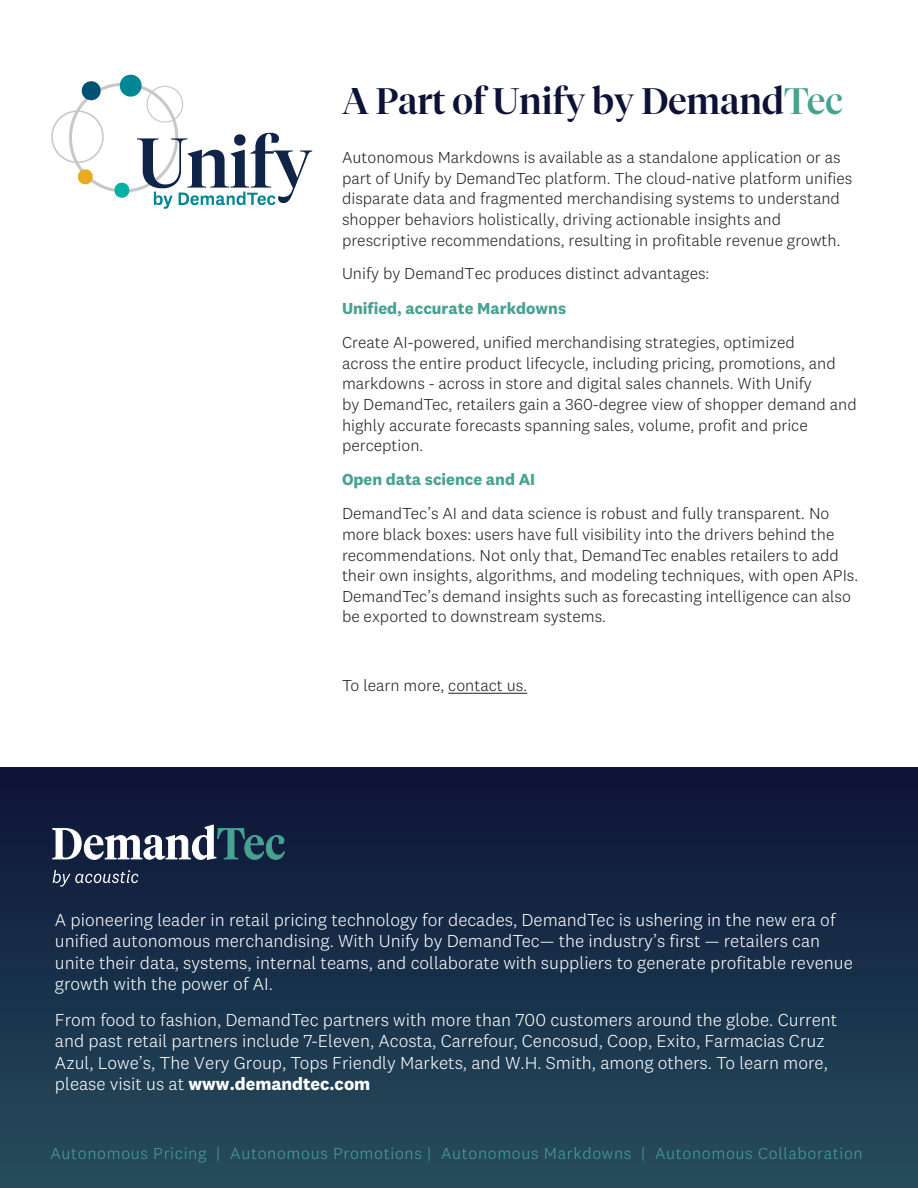
<style>
.page{position:relative;width:918px;height:1188px;background:#fff}
.page>*{position:absolute;margin:0;border:0;box-sizing:border-box;transform-origin:0 0}
.t1{font:500 36.75px "Tiempos Fine";color:#0d1337}
.t2{font:300 18px/21.6px "National 2";color:#fff}
.t3{font:300 16.5px/20.7px "National 2";color:#231f20}
.t4{font:300 16.5px "National 2";letter-spacing:.04em;color:#47a292}
.s1{color:#47a292}
.s2{font-weight:700;color:#47a292}
.s3{font-weight:700}
</style>
<div class="page">
<div style="left:0;top:768px;width:918px;height:420px;background:linear-gradient(to bottom,#0d1237,#264d5c)"></div>
<svg style="left:52px;top:825px;width:233px;height:35px"></svg>
<svg style="left:53px;top:870px;width:85px;height:17px"></svg>
<hr style="left:448px;top:693px;width:79px;height:1px;background:#231f20">
<img style="left:51px;top:74px;width:262px;height:135px">
<p class="t1" style="left:342px;top:79px;width:502px">A Part of Unify by Demand<span class="s1">Tec</span></p>
<p class="t3" style="left:342px;top:147px;width:512px">Autonomous Markdowns is available as a standalone application or as part of Unify by DemandTec platform. The cloud-native platform unifies disparate data and fragmented merchandising systems to understand shopper behaviors holistically, driving actionable insights and prescriptive recommendations, resulting in profitable revenue growth.</p>
<p class="t3" style="left:342px;top:256px;width:454px;line-height:34.3px">Unify by DemandTec produces distinct advantages:<br><span class="s2">Unified, accurate Markdowns<br></span>Create AI-powered, unified merchandising strategies, optimized</p>
<p class="t3" style="left:342px;top:353px;width:516px">across the entire product lifecycle, including pricing, promotions, and markdowns - across in store and digital sales channels. With Unify<br>by DemandTec, retailers gain a 360-degree view of shopper demand and highly accurate forecasts spanning sales, volume, profit and price perception.</p>
<p class="t3" style="left:342px;top:462px;width:489px;line-height:34.2px"><span class="s2">Open data science and AI<br></span>DemandTec’s AI and data science is robust and fully transparent. No</p>
<p class="t3" style="left:342px;top:524px;width:518px">more black boxes: users have full visibility into the drivers behind the recommendations. Not only that, DemandTec enables retailers to add their own insights, algorithms, and modeling techniques, with open APIs.<br>DemandTec’s demand insights such as forecasting intelligence can also be exported to downstream systems.</p>
<p class="t3" style="left:342px;top:675px;width:187px">To learn more, contact us.</p>
<p class="t2" style="left:55px;top:908px;width:799px">A pioneering leader in retail pricing technology for decades, DemandTec is ushering in the new era of unified autonomous merchandising. With Unify by DemandTec— the industry’s first — retailers can unite their data, systems, internal teams, and collaborate with suppliers to generate profitable revenue growth with the power of AI.</p>
<p class="t2" style="left:55px;top:1008px;width:784px">From food to fashion, DemandTec partners with more than 700 customers around the globe. Current and past retail partners include 7-Eleven, Acosta, Carrefour, Cencosud, Coop, Exito, Farmacias Cruz Azul, Lowe’s, The Very Group, Tops Friendly Markets, and W.H. Smith, among others. To learn more, please visit us at <span class="s3">www.demandtec.com</span></p>
<p class="t4" style="left:50px;top:1144px;width:814px">Autonomous Pricing | Autonomous Promotions | Autonomous Markdowns | Autonomous Collaboration</p>
</div>
